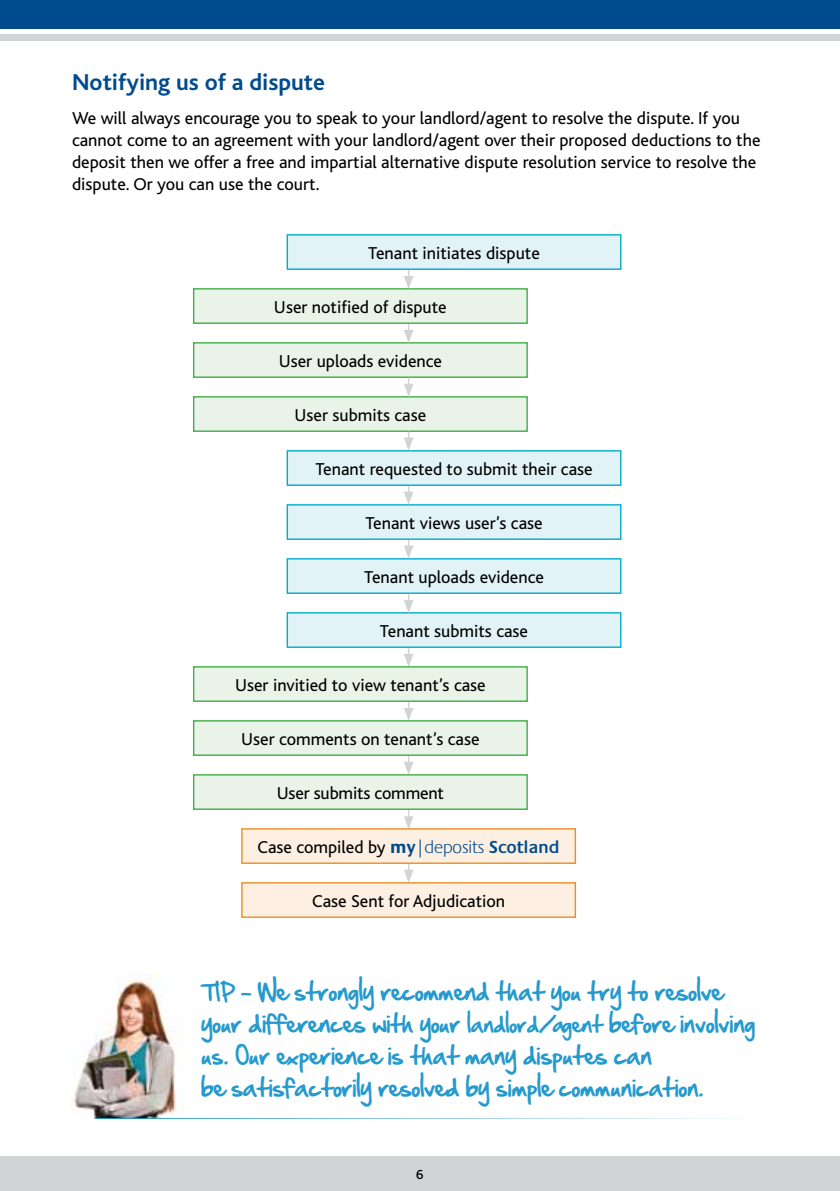
<style>
.page{position:relative;width:840px;height:1191px;background:#fff}
.page>*{position:absolute;margin:0;border:0;box-sizing:border-box;transform-origin:0 0}
.t1{font:700 24px "Bliss";color:#004b8d}
.t2{font:22px/32px "Handof Sean";color:#269acd}
.t3{font:18px/22px "Bliss";color:#000}
.t4{font:500 13.8px "Bliss";color:#000}
.s1{font-family:"Praxis";font-weight:700;color:#004b8d}
.s2{font-family:"Praxis";font-weight:300;color:#004b8d}
.s3{font-family:"Praxis";font-weight:600;color:#004b8d}
.s4{font-size:20px}
</style>
<div class="page">
<div style="left:0;top:34px;width:839px;height:6px;background:#d1d3d4"></div>
<div style="left:0;top:0;width:839px;height:28px;background:#004b8d"></div>
<div style="left:0;top:1157px;width:839px;height:34px;background:#d1d3d4"></div>
<div style="left:287px;top:559px;width:333px;height:34px;background:#e2f3f7"></div>
<div style="left:286px;top:558px;width:335px;height:36px;border:1px solid #00accd"></div>
<div style="left:287px;top:505px;width:333px;height:34px;background:#e2f3f7"></div>
<div style="left:286px;top:504px;width:335px;height:36px;border:1px solid #00accd"></div>
<div style="left:287px;top:613px;width:333px;height:34px;background:#e2f3f7"></div>
<div style="left:286px;top:612px;width:335px;height:36px;border:1px solid #00accd"></div>
<div style="left:287px;top:235px;width:333px;height:34px;background:#e2f3f7"></div>
<div style="left:286px;top:234px;width:335px;height:36px;border:1px solid #00accd"></div>
<div style="left:193px;top:289px;width:334px;height:34px;background:#eaf3e7"></div>
<div style="left:193px;top:288px;width:334px;height:36px;border:1px solid #41ad49"></div>
<div style="left:193px;top:343px;width:334px;height:34px;background:#eaf3e7"></div>
<div style="left:193px;top:342px;width:334px;height:36px;border:1px solid #41ad49"></div>
<div style="left:193px;top:397px;width:334px;height:34px;background:#eaf3e7"></div>
<div style="left:193px;top:396px;width:334px;height:36px;border:1px solid #41ad49"></div>
<svg style="left:403px;top:270px;width:10px;height:19px"></svg>
<svg style="left:403px;top:324px;width:10px;height:19px"></svg>
<svg style="left:403px;top:377px;width:10px;height:20px"></svg>
<svg style="left:403px;top:486px;width:10px;height:19px"></svg>
<svg style="left:403px;top:431px;width:10px;height:19px"></svg>
<svg style="left:403px;top:594px;width:10px;height:19px"></svg>
<svg style="left:403px;top:540px;width:10px;height:19px"></svg>
<svg style="left:404px;top:702px;width:9px;height:18px"></svg>
<svg style="left:404px;top:648px;width:9px;height:18px"></svg>
<svg style="left:404px;top:810px;width:9px;height:18px"></svg>
<svg style="left:404px;top:756px;width:9px;height:18px"></svg>
<svg style="left:404px;top:864px;width:9px;height:18px"></svg>
<div style="left:287px;top:451px;width:333px;height:34px;background:#e2f3f7"></div>
<div style="left:286px;top:450px;width:335px;height:36px;border:1px solid #00accd"></div>
<div style="left:193px;top:667px;width:334px;height:34px;background:#eaf3e7"></div>
<div style="left:193px;top:666px;width:334px;height:36px;border:1px solid #41ad49"></div>
<div style="left:193px;top:775px;width:334px;height:34px;background:#eaf3e7"></div>
<div style="left:193px;top:774px;width:334px;height:36px;border:1px solid #41ad49"></div>
<div style="left:193px;top:721px;width:334px;height:34px;background:#eaf3e7"></div>
<div style="left:193px;top:720px;width:334px;height:36px;border:1px solid #41ad49"></div>
<div style="left:242px;top:829px;width:333px;height:34px;background:#fdefe1"></div>
<div style="left:241px;top:828px;width:334px;height:36px;border:1px solid #ed8d22"></div>
<div style="left:242px;top:883px;width:333px;height:34px;background:#fdefe1"></div>
<div style="left:241px;top:882px;width:334px;height:36px;border:1px solid #ed8d22"></div>
<img style="left:72px;top:973px;width:111px;height:145px">
<hr style="left:95px;top:1118px;width:672px;height:1px;background:#269acd">
<h1 class="t1" style="left:72px;top:70px;width:254px">Notifying us of a dispute</h1>
<p class="t3" style="left:72px;top:107px;width:689px">We will always encourage you to speak to your landlord/agent to resolve the dispute. If you cannot come to an agreement with your landlord/agent over their proposed deductions to the deposit then we offer a free and impartial alternative dispute resolution service to resolve the dispute. Or you can use the court.</p>
<p class="t3" style="left:368px;top:242px;width:173px">Tenant initiates dispute</p>
<p class="t3" style="left:274px;top:296px;width:174px">User notified of dispute</p>
<p class="t3" style="left:278px;top:350px;width:165px">User uploads evidence</p>
<p class="t3" style="left:294px;top:404px;width:133px">User submits case</p>
<p class="t3" style="left:315px;top:458px;width:278px">Tenant requested to submit their case</p>
<p class="t3" style="left:365px;top:512px;width:179px">Tenant views user’s case</p>
<p class="t3" style="left:364px;top:566px;width:181px">Tenant uploads evidence</p>
<p class="t3" style="left:380px;top:620px;width:150px">Tenant submits case</p>
<p class="t3" style="left:235px;top:674px;width:252px">User invitied to view tenant’s case</p>
<p class="t3" style="left:241px;top:728px;width:240px">User comments on tenant’s case</p>
<p class="t3" style="left:276px;top:782px;width:169px">User submits comment</p>
<p class="t3" style="left:257px;top:836px;width:304px">Case compiled by <span class="s1">my</span><span class="s2">|deposits</span> <span class="s3">Scotland</span></p>
<p class="t3" style="left:312px;top:890px;width:194px">Case Sent for Adjudication</p>
<p class="t2" style="left:201px;top:977px;width:555px"><span class="s4">TIP -</span> We strongly recommend that you try to resolve your differences with your <span class="s4">landlord/agent</span> before involving us. Our experience is that many disputes can<br>be satisfactorily resolved by simple communication.</p>
<p class="t4" style="left:416px;top:1167px;width:9px">6</p>
</div>
